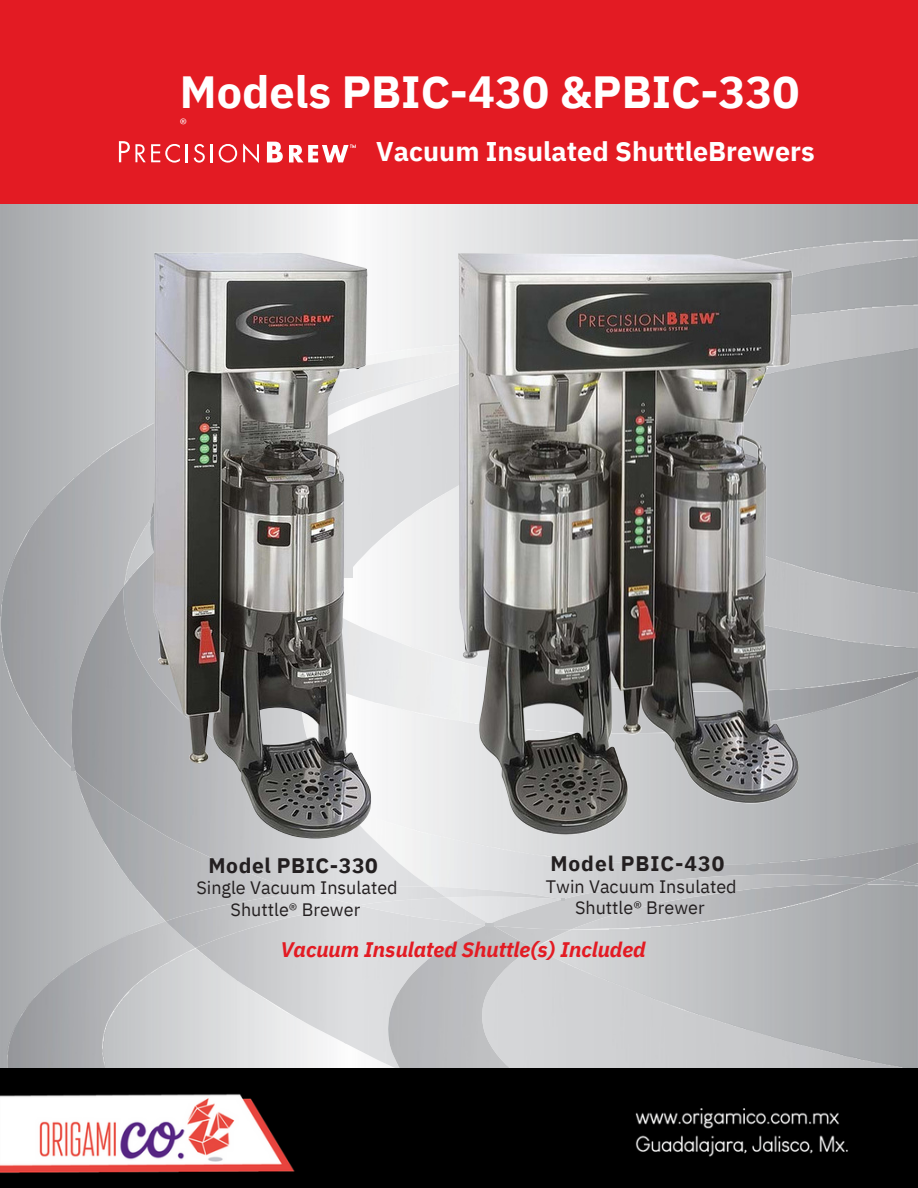
<style>
.page{position:relative;width:918px;height:1188px;background:#fff}
.page>*{position:absolute;margin:0;border:0;box-sizing:border-box;transform-origin:0 0}
.t1{font:700 45px "IBM Plex Sans";color:#fff}
.t2{font:700 27px "IBM Plex Sans";color:#fff}
.t3{font:italic 700 21px "IBM Plex Sans";color:#e31b23}
.t4{font:700 21px "IBM Plex Sans";letter-spacing:.035em;color:#231f20}
.t5{font:18px/21.3px "IBM Plex Sans";color:#231f20;text-align:center}
.t6{font:15px "IBM Plex Sans";color:#fff}
</style>
<div class="page">
<img style="left:0;top:204px;width:918px;height:865px">
<img style="left:799px;top:345px;width:88px;height:18px">
<img style="left:885px;top:345px;width:33px;height:8px">
<img style="left:236px;top:948px;width:108px;height:96px">
<img style="left:182px;top:948px;width:56px;height:33px">
<div style="left:344px;top:925px;width:44px;height:69px;background:#dddee0"></div>
<img style="left:344px;top:994px;width:44px;height:75px">
<img style="left:388px;top:925px;width:530px;height:144px">
<img style="left:799px;top:363px;width:119px;height:285px">
<img style="left:544px;top:240px;width:374px;height:105px">
<img style="left:824px;top:671px;width:94px;height:39px">
<img style="left:799px;top:686px;width:27px;height:47px">
<img style="left:371px;top:519px;width:87px;height:66px">
<img style="left:109px;top:418px;width:45px;height:167px">
<img style="left:1px;top:449px;width:110px;height:321px">
<img style="left:437px;top:836px;width:481px;height:93px">
<img style="left:490px;top:874px;width:388px;height:55px">
<img style="left:71px;top:585px;width:419px;height:340px">
<svg style="left:486px;top:924px;width:8px;height:2px"></svg>
<img style="left:151px;top:345px;width:307px;height:174px">
<img style="left:60px;top:921px;width:110px;height:98px">
<img style="left:167px;top:948px;width:29px;height:15px">
<img style="left:7px;top:972px;width:55px;height:97px">
<img style="left:60px;top:1018px;width:56px;height:51px">
<img style="left:166px;top:892px;width:193px;height:56px">
<img style="left:447px;top:887px;width:115px;height:12px">
<div style="left:306px;top:886px;width:141px;height:19px;background:#e0e1e3"></div>
<div style="left:0;top:0;width:918px;height:204px;background:#e31b23"></div>
<img style="left:458px;top:253px;width:341px;height:582px">
<svg style="left:267px;top:141px;width:14px;height:22px"></svg>
<svg style="left:281px;top:145px;width:19px;height:18px"></svg>
<svg style="left:300px;top:145px;width:14px;height:18px"></svg>
<svg style="left:314px;top:145px;width:31px;height:18px"></svg>
<svg style="left:343px;top:144px;width:13px;height:12px"></svg>
<svg style="left:118px;top:141px;width:10px;height:22px"></svg>
<svg style="left:128px;top:143px;width:15px;height:20px"></svg>
<svg style="left:143px;top:144px;width:13px;height:19px"></svg>
<svg style="left:156px;top:144px;width:21px;height:19px"></svg>
<svg style="left:177px;top:144px;width:3px;height:18px"></svg>
<svg style="left:185px;top:144px;width:18px;height:19px"></svg>
<svg style="left:210px;top:144px;width:24px;height:19px"></svg>
<svg style="left:234px;top:143px;width:33px;height:20px"></svg>
<img style="left:154px;top:253px;width:217px;height:585px">
<img style="left:0;top:1069px;width:918px;height:119px">
<p class="t1" style="left:180px;top:62px;width:621px">Models PBIC-430 &amp;PBIC-330</p>
<p class="t6" style="left:180px;top:114px;width:9px">®</p>
<p class="t2" style="left:376px;top:133px;width:440px">Vacuum Insulated ShuttleBrewers</p>
<p class="t4" style="left:209px;top:851px;width:171px">Model PBIC-330</p>
<p class="t4" style="left:550px;top:849px;width:175px">Model PBIC-430</p>
<p class="t5" style="left:196px;top:877px;width:203px">Single Vacuum Insulated<br>Shuttle® Brewer</p>
<p class="t5" style="left:546px;top:875px;width:192px">Twin Vacuum Insulated<br>Shuttle® Brewer</p>
<p class="t3" style="left:280px;top:936px;width:367px">Vacuum Insulated Shuttle(s) Included</p>
</div>
